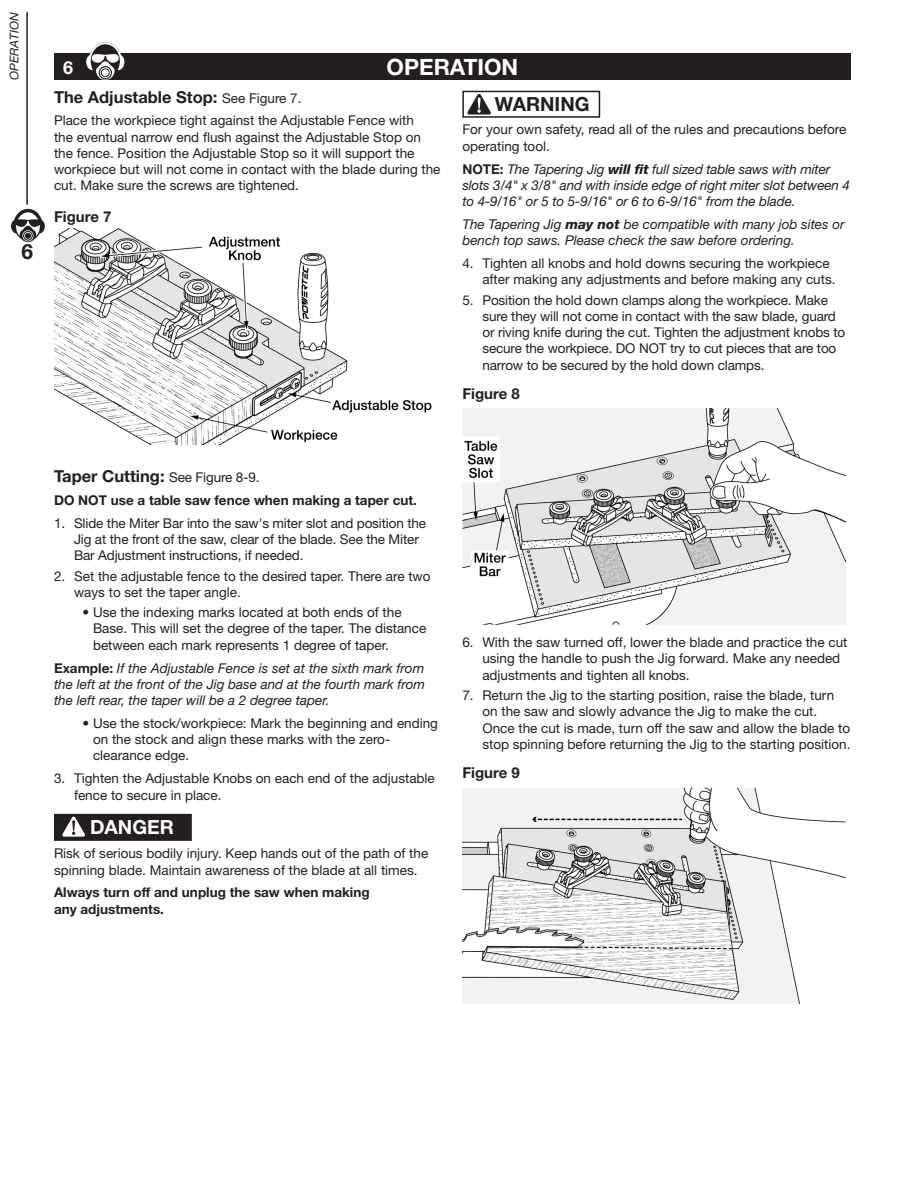
<style>
.page{position:relative;width:918px;height:1188px;background:#fff}
.page>*{position:absolute;margin:0;border:0;box-sizing:border-box;transform-origin:0 0}
.SECTION__blk_bar__wht_text{font:700 22.5px "Helvetica Neue LT Std";color:#fff}
.t1{font:700 21px "Helvetica Neue LT Std";color:#231f20}
.Signal_Word{font:700 19.5px "Helvetica Neue LT Std";color:#231f20}
.Signal_Word-2{font:700 19.5px "Helvetica Neue LT Std";color:#fff}
.t2{font:700 18px "Helvetica Neue LT Std";color:#fff}
.Sub-Heading{font:700 16.5px "Helvetica Neue LT Std";color:#231f20}
.Figure{font:700 15px "Helvetica Neue LT Std";color:#231f20}
.body_text{font:13.5px/16.2px "Helvetica Neue LT Std";color:#231f20}
.NOTE{font:italic 13.5px/16.2px "Helvetica Neue LT Std";color:#231f20}
.Warning_Caution{font:13.5px/16.2px "Helvetica Neue LT Std";color:#231f20}
.Warning_Caution-2{font:700 13.5px/16.2px "Helvetica Neue LT Std";color:#231f20}
.NOTE-2{font:700 13.5px "Helvetica Neue LT Std";color:#231f20}
.t3{font:italic 12px "Helvetica Neue LT Std";color:#231f20}
.s1{font-weight:400;font-size:13.5px}
.s2{font-weight:700;font-style:normal}
.s3{font-weight:800}
</style>
<div class="page">
<img style="left:54px;top:229px;width:378px;height:216px">
<div style="left:55px;top:815px;width:136px;height:25px;background:#231f20"></div>
<div style="left:54px;top:814px;width:138px;height:27px;border:2px solid #231f20"></div>
<svg style="left:62px;top:817px;width:23px;height:20px"></svg>
<div style="left:462px;top:91px;width:138px;height:27px;border:2px solid #231f20"></div>
<svg style="left:467px;top:94px;width:24px;height:21px"></svg>
<img style="left:462px;top:408px;width:384px;height:216px">
<img style="left:462px;top:787px;width:384px;height:216px">
<div style="left:54px;top:53px;width:797px;height:27px;background:#231f20"></div>
<svg style="left:86px;top:42px;width:39px;height:38px"></svg>
<hr style="left:26px;top:12px;width:2px;height:193px;background:#231f20">
<svg style="left:11px;top:209px;width:34px;height:33px"></svg>
<p class="t3" style="left:7px;top:80px;width:69px;rotate:-90deg">OPERATION</p>
<p class="t1" style="left:21px;top:239px;width:13px">6</p>
<p class="t2" style="left:63px;top:56px;width:12px">6</p>
<p class="SECTION__blk_bar__wht_text" style="left:387px;top:53px;width:133px">OPERATION</p>
<p class="Sub-Heading" style="left:54px;top:86px;width:249px">The Adjustable Stop: <span class="s1">See Figure 7.</span></p>
<p class="body_text" style="left:54px;top:112px;width:388px">Place the workpiece tight against the Adjustable Fence with<br>the eventual narrow end flush against the Adjustable Stop on the fence. Position the Adjustable Stop so it will support the workpiece but will not come in contact with the blade during the cut. Make sure the screws are tightened.</p>
<p class="Figure" style="left:54px;top:207px;width:59px">Figure 7</p>
<p class="Signal_Word" style="left:495px;top:92px;width:96px">WARNING</p>
<p class="Warning_Caution" style="left:462px;top:121px;width:386px">For your own safety, read all of the rules and precautions before operating tool.</p>
<p class="NOTE" style="left:462px;top:160px;width:389px"><span class="s2">NOTE:</span> The Tapering Jig <span class="s3">will fit</span> full sized table saws with miter slots 3/4" x 3/8" and with inside edge of right miter slot between 4 to 4-9/16" or 5 to 5-9/16" or 6 to 6-9/16" from the blade.</p>
<p class="NOTE" style="left:462px;top:216px;width:384px">The Tapering Jig <span class="s3">may not</span> be compatible with many job sites or bench top saws. Please check the saw before ordering.</p>
<p class="body_text" style="left:482px;top:255px;width:355px;text-indent:-20px">4. Tighten all knobs and hold downs securing the workpiece after making any adjustments and before making any cuts.</p>
<p class="body_text" style="left:482px;top:292px;width:365px;text-indent:-20px">5. Position the hold down clamps along the workpiece. Make sure they will not come in contact with the saw blade, guard or riving knife during the cut. Tighten the adjustment knobs to secure the workpiece. DO NOT try to cut pieces that are too narrow to be secured by the hold down clamps.</p>
<p class="Figure" style="left:462px;top:384px;width:59px">Figure 8</p>
<p class="Sub-Heading" style="left:54px;top:466px;width:207px">Taper Cutting: <span class="s1">See Figure 8-9.</span></p>
<p class="NOTE-2" style="left:54px;top:492px;width:364px">DO NOT use a table saw fence when making a taper cut.</p>
<p class="body_text" style="left:74px;top:515px;width:354px;text-indent:-20px">1. Slide the Miter Bar into the saw's miter slot and position the<br>Jig at the front of the saw, clear of the blade. See the Miter<br>Bar Adjustment instructions, if needed.</p>
<p class="body_text" style="left:74px;top:567px;width:358px;text-indent:-20px">2. Set the adjustable fence to the desired taper. There are two ways to set the taper angle.</p>
<p class="body_text" style="left:93px;top:604px;width:335px;text-indent:-10px">• Use the indexing marks located at both ends of the<br>Base. This will set the degree of the taper. The distance between each mark represents 1 degree of taper.</p>
<p class="NOTE" style="left:54px;top:660px;width:373px;text-align:justify"><span class="s2">Example:</span> If the Adjustable Fence is set at the sixth mark from the left at the front of the Jig base and at the fourth mark from the left rear, the taper will be a 2 degree taper.</p>
<p class="body_text" style="left:93px;top:715px;width:347px;text-indent:-10px">• Use the stock/workpiece: Mark the beginning and ending on the stock and align these marks with the zero&shy;clearance edge.</p>
<p class="body_text" style="left:74px;top:770px;width:362px;text-indent:-20px">3. Tighten the Adjustable Knobs on each end of the adjustable fence to secure in place.</p>
<p class="Signal_Word-2" style="left:90px;top:815px;width:85px">DANGER</p>
<p class="Warning_Caution" style="left:54px;top:845px;width:376px">Risk of serious bodily injury. Keep hands out of the path of the spinning blade. Maintain awareness of the blade at all times.</p>
<p class="Warning_Caution-2" style="left:54px;top:884px;width:317px">Always turn off and unplug the saw when making any adjustments.</p>
<p class="body_text" style="left:482px;top:634px;width:367px;text-indent:-20px">6. With the saw turned off, lower the blade and practice the cut using the handle to push the Jig forward. Make any needed adjustments and tighten all knobs.</p>
<p class="body_text" style="left:482px;top:687px;width:370px;text-indent:-20px">7. Return the Jig to the starting position, raise the blade, turn on the saw and slowly advance the Jig to make the cut.<br>Once the cut is made, turn off the saw and allow the blade to stop spinning before returning the Jig to the starting position.</p>
<p class="Figure" style="left:462px;top:763px;width:59px">Figure 9</p>
</div>
